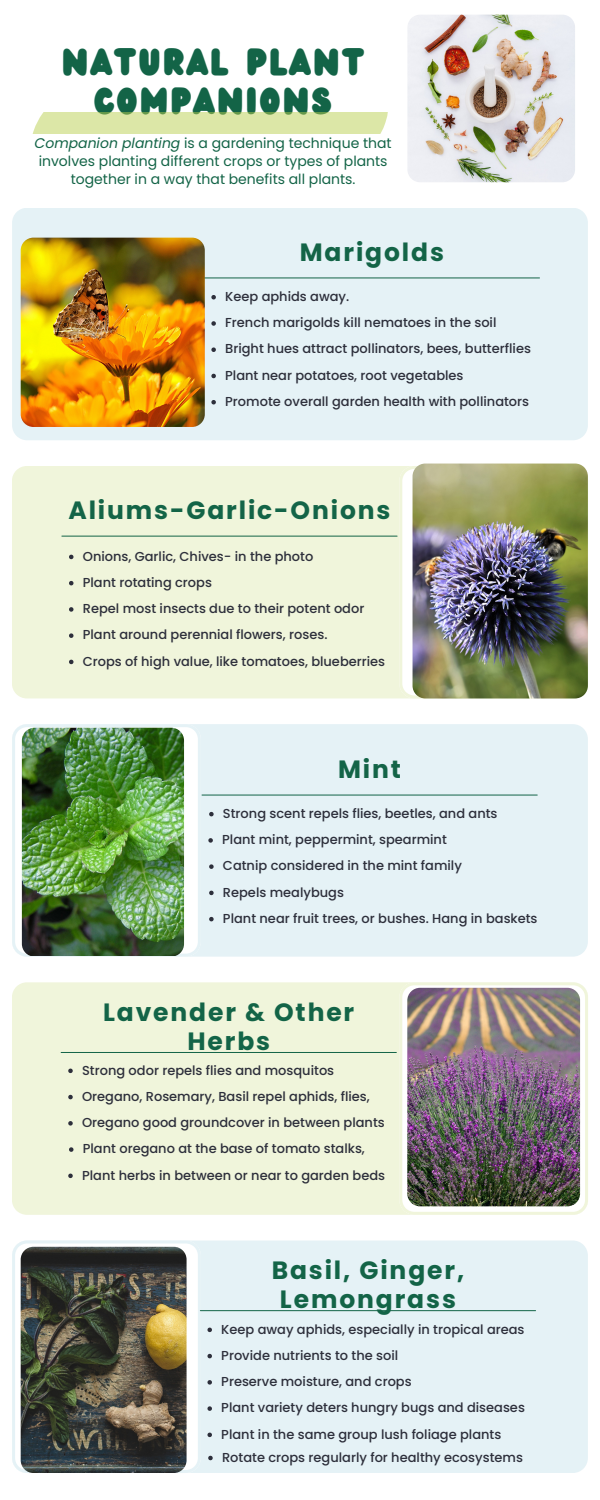
<style>
.page{position:relative;width:600px;height:1500px;background:#fff}
.page>*{position:absolute;margin:0;border:0;box-sizing:border-box;transform-origin:0 0}
.t1{font:33px/39px "Wedges";letter-spacing:.075em;color:#136447;text-align:center}
.t2{font:700 25px/29.2px "Poppins";letter-spacing:.075em;color:#136447;text-align:center}
.t3{font:14px/18px "Poppins";color:#136447;text-align:center}
.t4{font:500 13px "Poppins";color:#2d2f3b}
.s1{font-style:italic}
</style>
<div class="page">
<div style="left:33px;top:112px;width:355px;height:21px;background:#dce7a7"></div>
<div style="left:12px;top:208px;width:576px;height:232px;background:#e5f2f6"></div>
<hr style="left:204px;top:278px;width:336px;height:1px;background:#136447">
<div style="left:12px;top:466px;width:387px;height:232px;background:#f0f5db"></div>
<svg style="left:399px;top:466px;width:14px;height:232px"></svg>
<hr style="left:62px;top:536px;width:335px;height:1px;background:#136447">
<div style="left:201px;top:724px;width:387px;height:233px;background:#e5f2f6"></div>
<svg style="left:12px;top:724px;width:189px;height:233px"></svg>
<hr style="left:202px;top:795px;width:335px;height:1px;background:#136447">
<div style="left:201px;top:1241px;width:387px;height:232px;background:#e5f2f6"></div>
<svg style="left:12px;top:1241px;width:189px;height:232px"></svg>
<hr style="left:200px;top:1310px;width:336px;height:1px;background:#136447">
<div style="left:12px;top:982px;width:387px;height:233px;background:#f0f5db"></div>
<svg style="left:399px;top:982px;width:189px;height:233px"></svg>
<hr style="left:61px;top:1052px;width:335px;height:1px;background:#136447">
<img style="left:407px;top:15px;width:168px;height:167px">
<img style="left:413px;top:464px;width:175px;height:234px">
<img style="left:21px;top:238px;width:184px;height:189px;border-radius:13px">
<img style="left:22px;top:728px;width:162px;height:228px">
<img style="left:407px;top:988px;width:173px;height:218px;border-radius:13px">
<img style="left:21px;top:1247px;width:166px;height:225px;border-radius:13px">
<svg style="left:211px;top:295px;width:5px;height:4px"></svg>
<svg style="left:211px;top:321px;width:5px;height:5px"></svg>
<svg style="left:211px;top:347px;width:5px;height:5px"></svg>
<svg style="left:211px;top:374px;width:5px;height:4px"></svg>
<svg style="left:211px;top:400px;width:5px;height:4px"></svg>
<svg style="left:69px;top:555px;width:5px;height:4px"></svg>
<svg style="left:69px;top:581px;width:5px;height:4px"></svg>
<svg style="left:69px;top:607px;width:5px;height:5px"></svg>
<svg style="left:69px;top:633px;width:5px;height:5px"></svg>
<svg style="left:69px;top:660px;width:5px;height:4px"></svg>
<svg style="left:209px;top:812px;width:5px;height:4px"></svg>
<svg style="left:208px;top:838px;width:5px;height:5px"></svg>
<svg style="left:209px;top:864px;width:5px;height:5px"></svg>
<svg style="left:209px;top:891px;width:5px;height:4px"></svg>
<svg style="left:209px;top:917px;width:5px;height:4px"></svg>
<svg style="left:68px;top:1069px;width:5px;height:4px"></svg>
<svg style="left:68px;top:1095px;width:5px;height:4px"></svg>
<svg style="left:68px;top:1121px;width:5px;height:5px"></svg>
<svg style="left:69px;top:1147px;width:5px;height:5px"></svg>
<svg style="left:68px;top:1174px;width:5px;height:4px"></svg>
<svg style="left:207px;top:1328px;width:5px;height:4px"></svg>
<svg style="left:207px;top:1354px;width:5px;height:4px"></svg>
<svg style="left:207px;top:1380px;width:5px;height:5px"></svg>
<svg style="left:207px;top:1406px;width:5px;height:5px"></svg>
<svg style="left:207px;top:1433px;width:5px;height:4px"></svg>
<svg style="left:208px;top:1456px;width:5px;height:4px"></svg>
<h1 class="t1" style="left:62px;top:44px;width:303px">NATURAL PLANT<br>COMPANIONS</h1>
<p class="t3" style="left:35px;top:134px;width:359px"><span class="s1">Companion planting</span> is a gardening technique that involves planting different crops or types of plants together in a way that benefits all plants.</p>
<p class="t2" style="left:300px;top:238px;width:146px">Marigolds</p>
<p class="t4" style="left:225px;top:287px;width:126px">Keep aphids away.</p>
<p class="t4" style="left:225px;top:314px;width:273px">French marigolds kill nematoes in the soil</p>
<h2 class="t4" style="left:225px;top:340px;width:307px">Bright hues attract pollinators, bees, butterflies</h2>
<p class="t4" style="left:225px;top:366px;width:240px">Plant near potatoes, root vegetables</p>
<p class="t4" style="left:225px;top:392px;width:305px">Promote overall garden health with pollinators</p>
<h2 class="t2" style="left:68px;top:496px;width:324px">Aliums-Garlic-Onions</h2>
<p class="t4" style="left:83px;top:547px;width:232px">Onions, Garlic, Chives- in the photo</p>
<p class="t4" style="left:83px;top:573px;width:131px">Plant rotating crops</p>
<p class="t4" style="left:83px;top:600px;width:283px">Repel most insects due to their potent odor</p>
<h2 class="t4" style="left:83px;top:626px;width:246px">Plant around perennial flowers, roses.</h2>
<p class="t4" style="left:83px;top:652px;width:304px">Crops of high value, like tomatoes, blueberries</p>
<p class="t2" style="left:338px;top:755px;width:64px">Mint</p>
<p class="t4" style="left:223px;top:804px;width:276px">Strong scent repels flies, beetles, and ants</p>
<p class="t4" style="left:222px;top:831px;width:226px">Plant mint, peppermint, spearmint</p>
<p class="t4" style="left:223px;top:857px;width:241px">Catnip considered in the mint family</p>
<p class="t4" style="left:223px;top:883px;width:123px">Repels mealybugs</p>
<h2 class="t4" style="left:223px;top:909px;width:316px">Plant near fruit trees, or bushes. Hang in baskets</h2>
<p class="t2" style="left:103px;top:997px;width:253px">Lavender &amp; Other<br>Herbs</p>
<p class="t4" style="left:82px;top:1061px;width:254px">Strong odor repels flies and mosquitos</p>
<p class="t4" style="left:82px;top:1087px;width:289px">Oregano, Rosemary, Basil repel aphids, flies,</p>
<p class="t4" style="left:82px;top:1113px;width:304px">Oregano good groundcover in between plants</p>
<p class="t4" style="left:83px;top:1140px;width:284px">Plant oregano at the base of tomato stalks,</p>
<p class="t4" style="left:82px;top:1166px;width:305px">Plant herbs in between or near to garden beds</p>
<p class="t2" style="left:272px;top:1256px;width:194px">Basil, Ginger,<br>Lemongrass</p>
<h2 class="t4" style="left:221px;top:1320px;width:305px">Keep away aphids, especially in tropical areas</h2>
<p class="t4" style="left:221px;top:1346px;width:178px">Provide nutrients to the soil</p>
<p class="t4" style="left:221px;top:1372px;width:192px">Preserve moisture, and crops</p>
<p class="t4" style="left:221px;top:1399px;width:305px">Plant variety deters hungry bugs and diseases</p>
<p class="t4" style="left:221px;top:1425px;width:282px">Plant in the same group lush foliage plants</p>
<p class="t4" style="left:222px;top:1448px;width:302px">Rotate crops regularly for healthy ecosystems</p>
</div>
